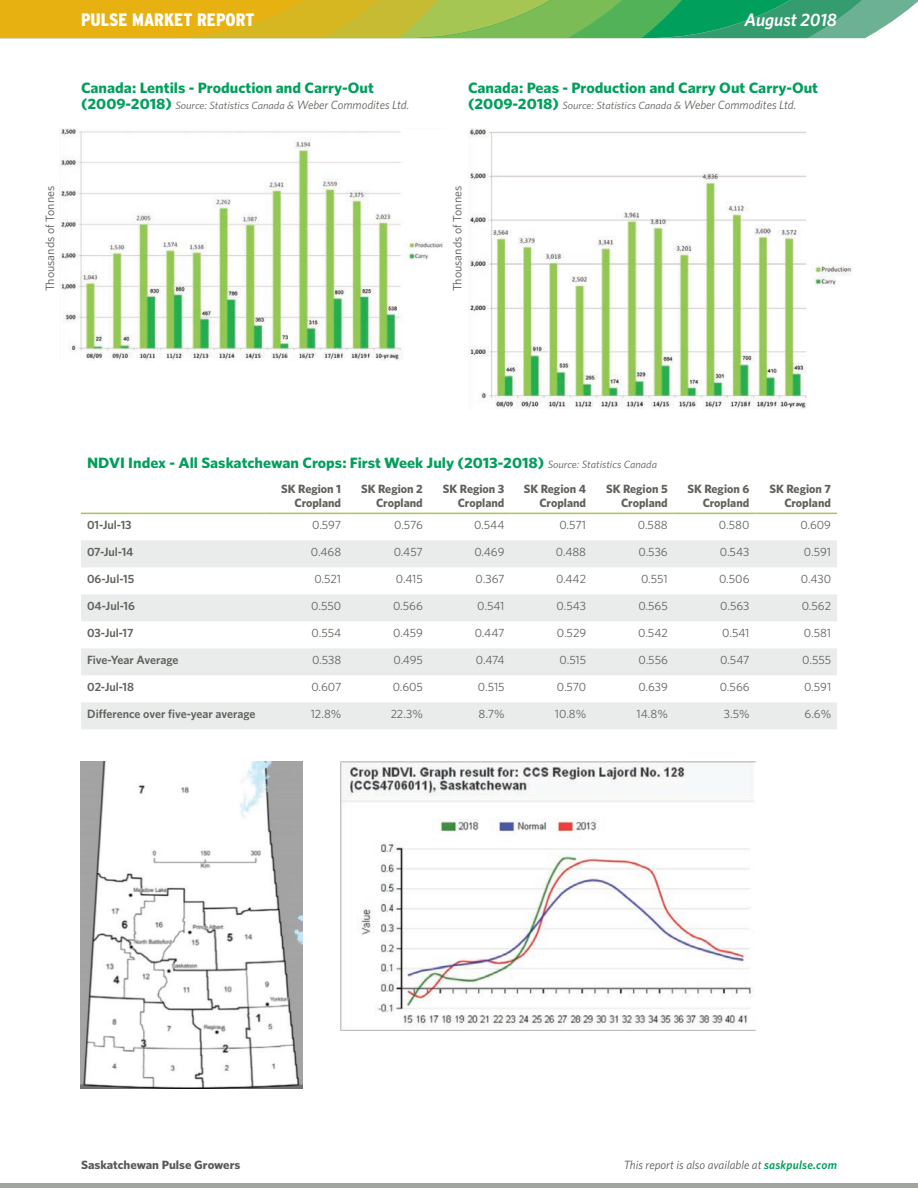
<style>
.page{position:relative;width:918px;height:1188px;background:#fff}
.page>*{position:absolute;margin:0;border:0;box-sizing:border-box;transform-origin:0 0}
.t1{font:900 condensed 18px "Interstate";color:#fff}
.t2{font:italic 600 18px "Whitney";color:#fff}
.t3{font:700 15px "Whitney";color:#009f5c;scale:1.06 1}
.t4{font:12px "Whitney";color:#5e625a}
.t5{font:700 12px/14.4px "Whitney";color:#5e625a;text-align:right}
.t6{font:600 12px "Whitney";color:#5e625a}
.t7{font:italic 12px "Whitney";color:#57585a}
.t8{font:12px "Whitney";color:#57585a}
.t9{font:700 12px "Whitney";color:#57585a;scale:1.06 1}
.t10{font:italic 10.5px "Whitney";color:#5e625a;scale:1.06 1}
.s1{font-weight:700;font-style:normal;font-size:15px;color:#009f5c}
.s2{font-size:12px}
.s3{font-weight:400;font-style:italic;font-size:10.5px;color:#5e625a}
.s4{font-weight:600;color:#009f5c}
</style>
<div class="page">
<hr style="left:0;top:1184px;width:918px;height:4px;background:#a2a4a0">
<hr style="left:0;top:38px;width:887px;height:1px;background:#40453d">
<svg style="left:0;top:0;width:918px;height:38px;background:#99b345"></svg>
<img style="left:59px;top:129px;width:385px;height:232px">
<img style="left:468px;top:129px;width:384px;height:280px">
<svg style="left:81px;top:540px;width:756px;height:189px;fill:#eaebeb"></svg>
<hr style="left:81px;top:513px;width:185px;height:1px;background:#a6c654">
<hr style="left:266px;top:513px;width:81px;height:1px;background:#a6c654">
<hr style="left:347px;top:513px;width:82px;height:1px;background:#a6c654">
<hr style="left:429px;top:513px;width:81px;height:1px;background:#a6c654">
<hr style="left:510px;top:513px;width:82px;height:1px;background:#a6c654">
<hr style="left:592px;top:513px;width:82px;height:1px;background:#a6c654">
<hr style="left:674px;top:513px;width:81px;height:1px;background:#a6c654">
<hr style="left:755px;top:513px;width:82px;height:1px;background:#a6c654">
<img style="left:81px;top:761px;width:222px;height:328px">
<img style="left:340px;top:761px;width:416px;height:269px">
<h1 class="t1" style="left:81px;top:9px;width:175px">PULSE MARKET REPORT</h1>
<h1 class="t2" style="left:744px;top:8px;width:94px">August 2018</h1>
<p class="t3" style="left:81px;top:78px;width:278px">Canada: Lentils - Production and Carry-Out</p>
<p class="t10" style="left:81px;top:99px;width:311px"><span class="s1">(2009-2018)</span> Source: Statistics Canada &amp; <span class="s2">Weber Commodites Ltd.</span></p>
<p class="t3" style="left:468px;top:78px;width:332px">Canada: Peas - Production and Carry Out Carry-Out</p>
<p class="t10" style="left:468px;top:99px;width:311px"><span class="s1">(2009-2018)</span> Source: Statistics Canada &amp; <span class="s2">Weber Commodites Ltd.</span></p>
<p class="t8" style="left:42px;top:291px;width:107px;rotate:-90deg">Thousands of Tonnes</p>
<p class="t8" style="left:449px;top:291px;width:107px;rotate:-90deg">Thousands of Tonnes</p>
<p class="t3" style="left:87px;top:453px;width:539px">NDVI Index - All Saskatchewan Crops: First Week July (2013-2018) <span class="s3">Source: Statistics Canada</span></p>
<p class="t5" style="left:281px;top:481px;width:61px">SK Region 1<br>Cropland</p>
<p class="t5" style="left:361px;top:481px;width:63px">SK Region 2<br>Cropland</p>
<p class="t5" style="left:443px;top:481px;width:63px">SK Region 3<br>Cropland</p>
<p class="t5" style="left:524px;top:481px;width:64px">SK Region 4<br>Cropland</p>
<p class="t5" style="left:606px;top:481px;width:63px">SK Region 5<br>Cropland</p>
<p class="t5" style="left:687px;top:481px;width:63px">SK Region 6<br>Cropland</p>
<p class="t5" style="left:770px;top:481px;width:63px">SK Region 7<br>Cropland</p>
<p class="t6" style="left:87px;top:517px;width:46px">01-Jul-13</p>
<p class="t4" style="left:312px;top:517px;width:30px">0.597</p>
<p class="t4" style="left:394px;top:517px;width:30px">0.576</p>
<p class="t4" style="left:474px;top:517px;width:32px">0.544</p>
<p class="t4" style="left:559px;top:517px;width:28px">0.571</p>
<p class="t4" style="left:638px;top:517px;width:31px">0.588</p>
<p class="t4" style="left:719px;top:517px;width:32px">0.580</p>
<p class="t4" style="left:800px;top:517px;width:32px">0.609</p>
<p class="t6" style="left:87px;top:544px;width:48px">07-Jul-14</p>
<p class="t4" style="left:311px;top:544px;width:32px">0.468</p>
<p class="t4" style="left:394px;top:544px;width:31px">0.457</p>
<p class="t4" style="left:474px;top:544px;width:32px">0.469</p>
<p class="t4" style="left:556px;top:544px;width:32px">0.488</p>
<p class="t4" style="left:639px;top:544px;width:31px">0.536</p>
<p class="t4" style="left:720px;top:544px;width:31px">0.543</p>
<p class="t4" style="left:804px;top:544px;width:29px">0.591</p>
<p class="t6" style="left:87px;top:571px;width:49px">06-Jul-15</p>
<p class="t4" style="left:314px;top:571px;width:28px">0.521</p>
<p class="t4" style="left:396px;top:571px;width:28px">0.415</p>
<p class="t4" style="left:475px;top:571px;width:31px">0.367</p>
<p class="t4" style="left:556px;top:571px;width:32px">0.442</p>
<p class="t4" style="left:641px;top:571px;width:28px">0.551</p>
<p class="t4" style="left:719px;top:571px;width:32px">0.506</p>
<p class="t4" style="left:801px;top:571px;width:32px">0.430</p>
<p class="t6" style="left:87px;top:598px;width:49px">04-Jul-16</p>
<p class="t4" style="left:311px;top:598px;width:32px">0.550</p>
<p class="t4" style="left:393px;top:598px;width:31px">0.566</p>
<p class="t4" style="left:477px;top:598px;width:29px">0.541</p>
<p class="t4" style="left:557px;top:598px;width:31px">0.543</p>
<p class="t4" style="left:638px;top:598px;width:31px">0.565</p>
<p class="t4" style="left:720px;top:598px;width:31px">0.563</p>
<p class="t4" style="left:802px;top:598px;width:31px">0.562</p>
<p class="t6" style="left:87px;top:625px;width:48px">03-Jul-17</p>
<p class="t4" style="left:312px;top:625px;width:31px">0.554</p>
<p class="t4" style="left:393px;top:625px;width:31px">0.459</p>
<p class="t4" style="left:475px;top:625px;width:31px">0.447</p>
<p class="t4" style="left:557px;top:625px;width:31px">0.529</p>
<p class="t4" style="left:638px;top:625px;width:31px">0.542</p>
<p class="t4" style="left:722px;top:625px;width:29px">0.541</p>
<p class="t4" style="left:804px;top:625px;width:29px">0.581</p>
<p class="t6" style="left:87px;top:652px;width:93px">Five-Year Average</p>
<p class="t4" style="left:312px;top:652px;width:31px">0.538</p>
<p class="t4" style="left:394px;top:652px;width:31px">0.495</p>
<p class="t4" style="left:476px;top:652px;width:30px">0.474</p>
<p class="t4" style="left:560px;top:652px;width:28px">0.515</p>
<p class="t4" style="left:639px;top:652px;width:31px">0.556</p>
<p class="t4" style="left:720px;top:652px;width:31px">0.547</p>
<p class="t4" style="left:802px;top:652px;width:31px">0.555</p>
<p class="t6" style="left:87px;top:679px;width:48px">02-Jul-18</p>
<p class="t4" style="left:311px;top:679px;width:31px">0.607</p>
<p class="t4" style="left:393px;top:679px;width:32px">0.605</p>
<p class="t4" style="left:478px;top:679px;width:28px">0.515</p>
<p class="t4" style="left:557px;top:679px;width:31px">0.570</p>
<p class="t4" style="left:638px;top:679px;width:31px">0.639</p>
<p class="t4" style="left:720px;top:679px;width:31px">0.566</p>
<p class="t4" style="left:804px;top:679px;width:29px">0.591</p>
<p class="t6" style="left:87px;top:706px;width:170px">Difference over five-year average</p>
<p class="t4" style="left:311px;top:706px;width:32px">12.8%</p>
<p class="t4" style="left:391px;top:706px;width:34px">22.3%</p>
<p class="t4" style="left:479px;top:706px;width:28px">8.7%</p>
<p class="t4" style="left:555px;top:706px;width:33px">10.8%</p>
<p class="t4" style="left:637px;top:706px;width:33px">14.8%</p>
<p class="t4" style="left:724px;top:706px;width:27px">3.5%</p>
<p class="t4" style="left:805px;top:706px;width:28px">6.6%</p>
<p class="t9" style="left:81px;top:1157px;width:152px">Saskatchewan Pulse Growers</p>
<p class="t7" style="left:624px;top:1157px;width:215px">This report is also available at <span class="s4">saskpulse.com</span></p>
</div>
